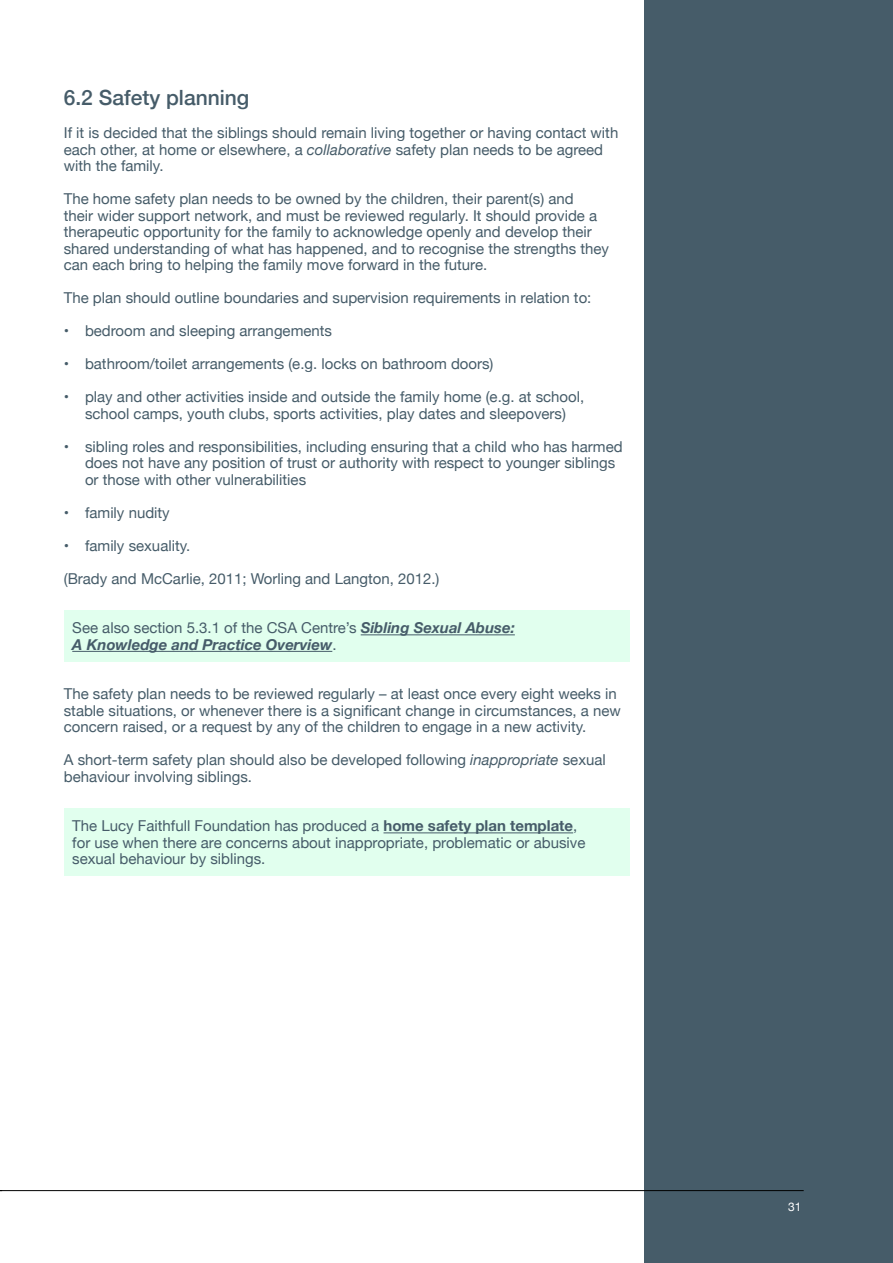
<style>
.page{position:relative;width:893px;height:1263px;background:#fff}
.page>*{position:absolute;margin:0;border:0;box-sizing:border-box;transform-origin:0 0}
.t1{font:500 21px "Helvetica Neue";color:#465c69}
.t2{font:15px/16.5px "Helvetica Neue";color:#465c69}
.t3{font:italic 700 15px/16.5px "Helvetica Neue";color:#465c69}
.t4{font:12px "Helvetica Neue";color:#fff}
.s1{font-style:italic}
.s2{font-weight:400;font-style:normal}
.s3{font-weight:700}
</style>
<div class="page">
<div style="left:644px;top:0;width:249px;height:1263px;background:#465c69"></div>
<hr style="left:0;top:1190px;width:804px;height:1px;background:#000">
<div style="left:64px;top:610px;width:565px;height:52px;background:#e1ffee"></div>
<hr style="left:361px;top:634px;width:154px;height:1px;background:#465c69">
<hr style="left:72px;top:651px;width:260px;height:1px;background:#465c69">
<div style="left:64px;top:808px;width:565px;height:68px;background:#e1ffee"></div>
<hr style="left:383px;top:832px;width:190px;height:1px;background:#465c69">
<h1 class="t1" style="left:64px;top:81px;width:187px">6.2 Safety planning</h1>
<p class="t2" style="left:64px;top:126px;width:556px">If it is decided that the siblings should remain living together or having contact with each other, at home or elsewhere, a <span class="s1">collaborative</span> safety plan needs to be agreed with the family.</p>
<p class="t2" style="left:64px;top:192px;width:547px">The home safety plan needs to be owned by the children, their parent(s) and<br>their wider support network, and must be reviewed regularly. It should provide a therapeutic opportunity for the family to acknowledge openly and develop their shared understanding of what has happened, and to recognise the strengths they can each bring to helping the family move forward in the future.</p>
<p class="t2" style="left:64px;top:291px;width:529px">The plan should outline boundaries and supervision requirements in relation to:</p>
<p class="t2" style="left:64px;top:324px;width:270px">• bedroom and sleeping arrangements</p>
<p class="t2" style="left:64px;top:357px;width:431px">• bathroom/toilet arrangements (e.g. locks on bathroom doors)</p>
<p class="t2" style="left:64px;top:390px;width:522px;text-align:center">• play and other activities inside and outside the family home (e.g. at school, school camps, youth clubs, sports activities, play dates and sleepovers)</p>
<p class="t2" style="left:85px;top:439px;width:539px;text-indent:-21px">• sibling roles and responsibilities, including ensuring that a child who has harmed does not have any position of trust or authority with respect to younger siblings or those with other vulnerabilities</p>
<p class="t2" style="left:64px;top:505px;width:108px">• family nudity</p>
<p class="t2" style="left:64px;top:538px;width:128px">• family sexuality.</p>
<p class="t2" style="left:64px;top:571px;width:377px">(Brady and McCarlie, 2011; Worling and Langton, 2012.)</p>
<p class="t3" style="left:72px;top:620px;width:444px"><span class="s2">See also section 5.3.1 of the CSA Centre’s</span> Sibling Sexual Abuse:<br>A Knowledge and Practice Overview<span class="s2">.</span></p>
<p class="t2" style="left:64px;top:687px;width:559px">The safety plan needs to be reviewed regularly – at least once every eight weeks in stable situations, or whenever there is a significant change in circumstances, a new concern raised, or a request by any of the children to engage in a new activity.</p>
<p class="t2" style="left:64px;top:753px;width:544px">A short-term safety plan should also be developed following <span class="s1">inappropriate</span> sexual behaviour involving siblings.</p>
<p class="t2" style="left:72px;top:819px;width:515px">The Lucy Faithfull Foundation has produced a <span class="s3">home safety plan template</span>, for use when there are concerns about inappropriate, problematic or abusive sexual behaviour by siblings.</p>
<p class="t4" style="left:788px;top:1198px;width:15px">31</p>
</div>
